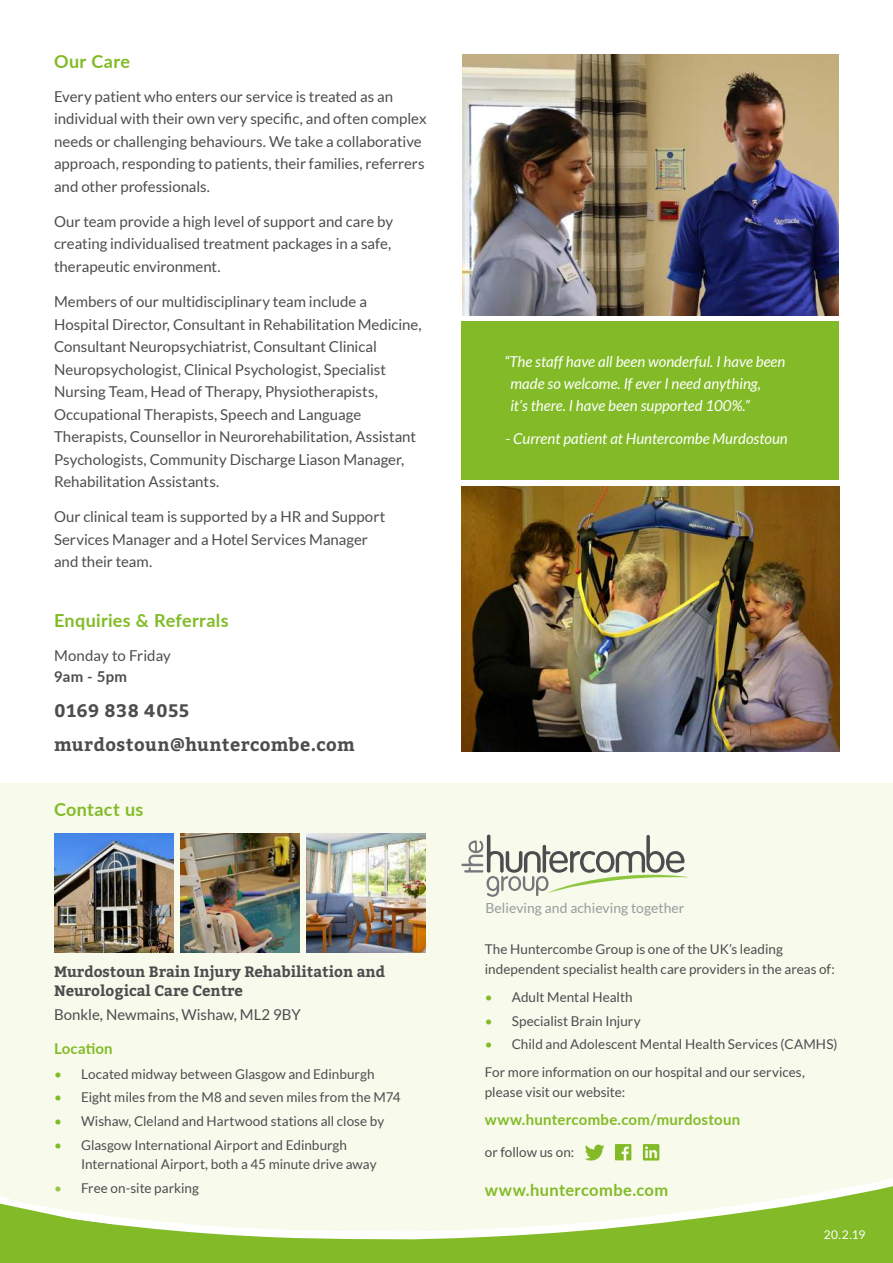
<style>
.page{position:relative;width:893px;height:1263px;background:#fff}
.page>*{position:absolute;margin:0;border:0;box-sizing:border-box;transform-origin:0 0}
.t1{font:700 18px/34.3px "Bitter";letter-spacing:.03em;color:#4d4d4f}
.t2{font:700 18px "Lato";letter-spacing:.02em;color:#82bb27}
.t3{font:700 16.5px "Lato";letter-spacing:.025em;color:#82bb27}
.t4{font:15px/22.5px "Lato";color:#4d4d4f}
.t5{font:italic 15px/22px "Lato";color:#fff}
.t6{font:700 15px/19.5px "Bitter";color:#4d4d4f}
.t7{font:700 15px "Lato";letter-spacing:.015em;color:#82bb27}
.t8{font:700 15px "Lato";letter-spacing:.015em;color:#4d4d4f}
.t9{font:13.95px "Lato";letter-spacing:.005em;color:#949c9c}
.t10{font:13.5px/19.5px "Lato";color:#4d4d4f}
.t11{font:12px "Lato";color:#fff}
.s1{color:#82bb27}
.s2{color:#95c547}
</style>
<div class="page">
<img style="left:461px;top:486px;width:378px;height:266px">
<div style="left:0;top:783px;width:893px;height:480px;background:#f8faec"></div>
<img style="left:306px;top:834px;width:119px;height:119px">
<img style="left:180px;top:834px;width:119px;height:119px">
<img style="left:54px;top:834px;width:119px;height:119px">
<svg style="left:461px;top:834px;width:226px;height:63px"></svg>
<div style="left:0;top:1254px;width:893px;height:9px;background:#82bb27"></div>
<svg style="left:0;top:1178px;width:893px;height:76px"></svg>
<svg style="left:585px;top:1144px;width:19px;height:16px"></svg>
<svg style="left:615px;top:1144px;width:16px;height:16px"></svg>
<svg style="left:643px;top:1144px;width:16px;height:16px"></svg>
<div style="left:462px;top:322px;width:377px;height:158px;background:#82bb27"></div>
<img style="left:462px;top:54px;width:377px;height:261px">
<p class="t2" style="left:54px;top:55px;width:78px">Our Care</p>
<p class="t4" style="left:54px;top:86px;width:374px">Every patient who enters our service is treated as an individual with their own very specific, and often complex needs or challenging behaviours. We take a collaborative approach, responding to patients, their families, referrers and other professionals.</p>
<p class="t4" style="left:54px;top:211px;width:341px">Our team provide a high level of support and care by creating individualised treatment packages in a safe, therapeutic environment.</p>
<p class="t4" style="left:54px;top:291px;width:369px">Members of our multidisciplinary team include a Hospital Director, Consultant in Rehabilitation Medicine, Consultant Neuropsychiatrist, Consultant Clinical Neuropsychologist, Clinical Psychologist, Specialist Nursing Team, Head of Therapy, Physiotherapists, Occupational Therapists, Speech and Language Therapists, Counsellor in Neurorehabilitation, Assistant Psychologists, Community Discharge Liason Manager, Rehabilitation Assistants.</p>
<p class="t4" style="left:54px;top:507px;width:333px">Our clinical team is supported by a HR and Support<br>Services Manager and a Hotel Services Manager and their team.</p>
<p class="t2" style="left:54px;top:614px;width:176px">Enquiries &amp; Referrals</p>
<p class="t4" style="left:54px;top:645px;width:118px">Monday to Friday</p>
<p class="t8" style="left:54px;top:671px;width:75px">9am - 5pm</p>
<p class="t1" style="left:54px;top:694px;width:302px">0169 838 4055 murdostoun@huntercombe.com</p>
<p class="t2" style="left:54px;top:802px;width:91px">Contact us</p>
<p class="t6" style="left:54px;top:963px;width:333px">Murdostoun Brain Injury Rehabilitation and<br>Neurological Care Centre</p>
<p class="t4" style="left:54px;top:1004px;width:248px">Bonkle, Newmains, Wishaw, ML2 9BY</p>
<p class="t7" style="left:54px;top:1037px;width:60px">Location</p>
<p class="t10" style="left:54px;top:1065px;width:322px"><span class="s1">•</span> Located midway between Glasgow and Edinburgh</p>
<p class="t10" style="left:54px;top:1089px;width:348px"><span class="s1">•</span> Eight miles from the M8 and seven miles from the M74</p>
<p class="t10" style="left:54px;top:1112px;width:332px"><span class="s1">•</span> Wishaw, Cleland and Hartwood stations all close by</p>
<p class="t10" style="left:81px;top:1136px;width:297px;text-indent:-27px"><span class="s1">•</span> Glasgow International Airport and Edinburgh<br>International Airport, both a 45 minute drive away</p>
<p class="t10" style="left:54px;top:1179px;width:147px"><span class="s2">•</span> Free on-site parking</p>
<p class="t5" style="left:510px;top:351px;width:277px;text-indent:-6px">“The staff have all been wonderful. I have been made so welcome. If ever I need anything,<br>it’s there. I have been supported 100%.”</p>
<p class="t5" style="left:506px;top:429px;width:284px">- Current patient at Huntercombe Murdostoun</p>
<p class="t9" style="left:486px;top:902px;width:201px">Believing and achieving together</p>
<p class="t10" style="left:485px;top:941px;width:352px">The Huntercombe Group is one of the UK’s leading independent specialist health care providers in the areas of:</p>
<p class="t10" style="left:485px;top:988px;width:149px"><span class="s1">•</span> Adult Mental Health</p>
<p class="t10" style="left:485px;top:1012px;width:157px"><span class="s1">•</span> Specialist Brain Injury</p>
<p class="t10" style="left:485px;top:1031px;width:354px;line-height:28px"><span class="s1">•</span> Child and Adolescent Mental Health Services (CAMHS)<br>For more information on our hospital and our services,</p>
<p class="t10" style="left:485px;top:1083px;width:142px">please visit our website:</p>
<p class="t7" style="left:485px;top:1114px;width:257px">www.huntercombe.com/murdostoun</p>
<p class="t10" style="left:485px;top:1143px;width:91px">or follow us on:</p>
<p class="t3" style="left:485px;top:1184px;width:185px">www.huntercombe.com</p>
<p class="t11" style="left:824px;top:1230px;width:43px">20.2.19</p>
</div>
